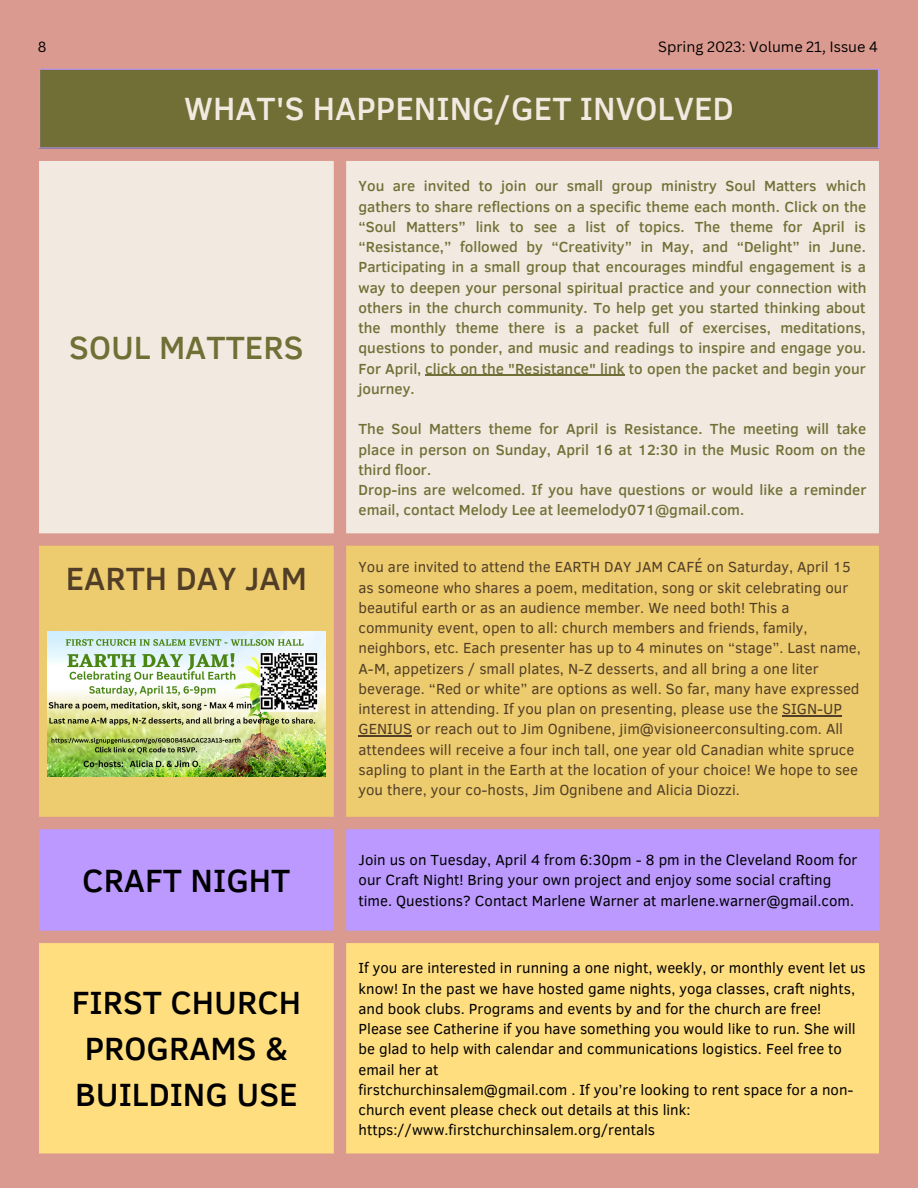
<style>
.page{position:relative;width:918px;height:1188px;background:#db9a8f}
.page>*{position:absolute;margin:0;border:0;box-sizing:border-box;transform-origin:0 0}
.t1{font:500 33px/46.2px "Clear Sans";color:#000}
.t2{font:500 33px "Clear Sans";color:#f2e9e1}
.t3{font:500 33px "Clear Sans";color:#716f35}
.t4{font:500 33px "Clear Sans";color:#523e27}
.t5{font:500 15px/20.2px "Clear Sans";color:#716f35;text-align:justify}
.t6{font:15px/20.2px "Clear Sans";color:#523e27}
.t7{font:15px/20.2px "Clear Sans";color:#000}
.t8{font:14.55px "Canva Sans";color:#000}
.t9{font:14.4px "Canva Sans";color:#000}
</style>
<div class="page">
<div style="left:39px;top:69px;width:840px;height:80px;background:#716f35"></div>
<div style="left:39px;top:161px;width:840px;height:372px;background:#f2e9e1"></div>
<div style="left:39px;top:546px;width:840px;height:271px;background:#eccc6e"></div>
<div style="left:39px;top:829px;width:840px;height:102px;background:#b9f"></div>
<div style="left:39px;top:943px;width:840px;height:210px;background:#ffde7f"></div>
<hr style="left:425px;top:375px;width:200px;height:1px;background:#716f35">
<hr style="left:782px;top:715px;width:60px;height:1px;background:#523e27">
<hr style="left:359px;top:735px;width:53px;height:2px;background:#523e27">
<hr style="left:39px;top:70px;width:1px;height:77px;background:#b9f">
<hr style="left:878px;top:70px;width:1px;height:77px;background:#b9f">
<hr style="left:39px;top:69px;width:840px;height:1px;background:#b9f">
<hr style="left:39px;top:147px;width:840px;height:2px;background:#b9f">
<img style="left:48px;top:632px;width:278px;height:145px">
<p class="t9" style="left:38px;top:36px;width:10px">8</p>
<p class="t8" style="left:658px;top:36px;width:221px">Spring 2023: Volume 21, Issue 4</p>
<h1 class="t2" style="left:184px;top:85px;width:551px">WHAT'S HAPPENING/GET INVOLVED</h1>
<h1 class="t3" style="left:69px;top:323px;width:236px">SOUL MATTERS</h1>
<p class="t5" style="left:359px;top:175px;width:509px">You are invited to join our small group ministry Soul Matters which gathers to share reflections on a specific theme each month. Click on the “Soul Matters” link to see a list of topics. The theme for April is “Resistance,” followed by “Creativity” in May, and “Delight” in June.<br>Participating in a small group that encourages mindful engagement is a way to deepen your personal spiritual practice and your connection with others in the church community. To help get you started thinking about the monthly theme there is a packet full of exercises, meditations, questions to ponder, and music and readings to inspire and engage you.<br>For April, click on the "Resistance" link to open the packet and begin your journey.</p>
<p class="t5" style="left:359px;top:418px;width:509px;text-align:left">The Soul Matters theme for April is Resistance. The meeting will take place in person on Sunday, April 16 at 12:30 in the Music Room on the third floor.<br>Drop-ins are welcomed. If you have questions or would like a reminder email, contact Melody Lee at leemelody071@gmail.com.</p>
<h1 class="t4" style="left:66px;top:554px;width:243px">EARTH DAY JAM</h1>
<p class="t6" style="left:359px;top:556px;width:504px">You are invited to attend the EARTH DAY JAM CAFÉ on Saturday, April 15 as someone who shares a poem, meditation, song or skit celebrating our beautiful earth or as an audience member. We need both! This a community event, open to all: church members and friends, family, neighbors, etc. Each presenter has up to 4 minutes on “stage”. Last name, A-M, appetizers / small plates, N-Z desserts, and all bring a one liter beverage. “Red or white” are options as well. So far, many have expressed interest in attending. If you plan on presenting, please use the SIGN-UP GENIUS or reach out to Jim Ognibene, jim@visioneerconsulting.com. All attendees will receive a four inch tall, one year old Canadian white spruce sapling to plant in the Earth at the location of your choice! We hope to see you there, your co-hosts, Jim Ognibene and Alicia Diozzi.</p>
<h1 class="t1" style="left:82px;top:856px;width:210px">CRAFT NIGHT</h1>
<h1 class="t1" style="left:72px;top:978px;width:231px">FIRST CHURCH<br>PROGRAMS &amp;<br>BUILDING USE</h1>
<p class="t7" style="left:359px;top:849px;width:500px">Join us on Tuesday, April 4 from 6:30pm - 8 pm in the Cleveland Room for our Craft Night! Bring your own project and enjoy some social crafting time. Questions? Contact Marlene Warner at marlene.warner@gmail.com.</p>
<p class="t7" style="left:359px;top:957px;width:509px">If you are interested in running a one night, weekly, or monthly event let us know! In the past we have hosted game nights, yoga classes, craft nights, and book clubs. Programs and events by and for the church are free!<br>Please see Catherine if you have something you would like to run. She will be glad to help with calendar and communications logistics. Feel free to email her at<br>firstchurchinsalem@gmail.com . If you’re looking to rent space for a non&shy;church event please check out details at this link: https://www.firstchurchinsalem.org/rentals</p>
</div>
